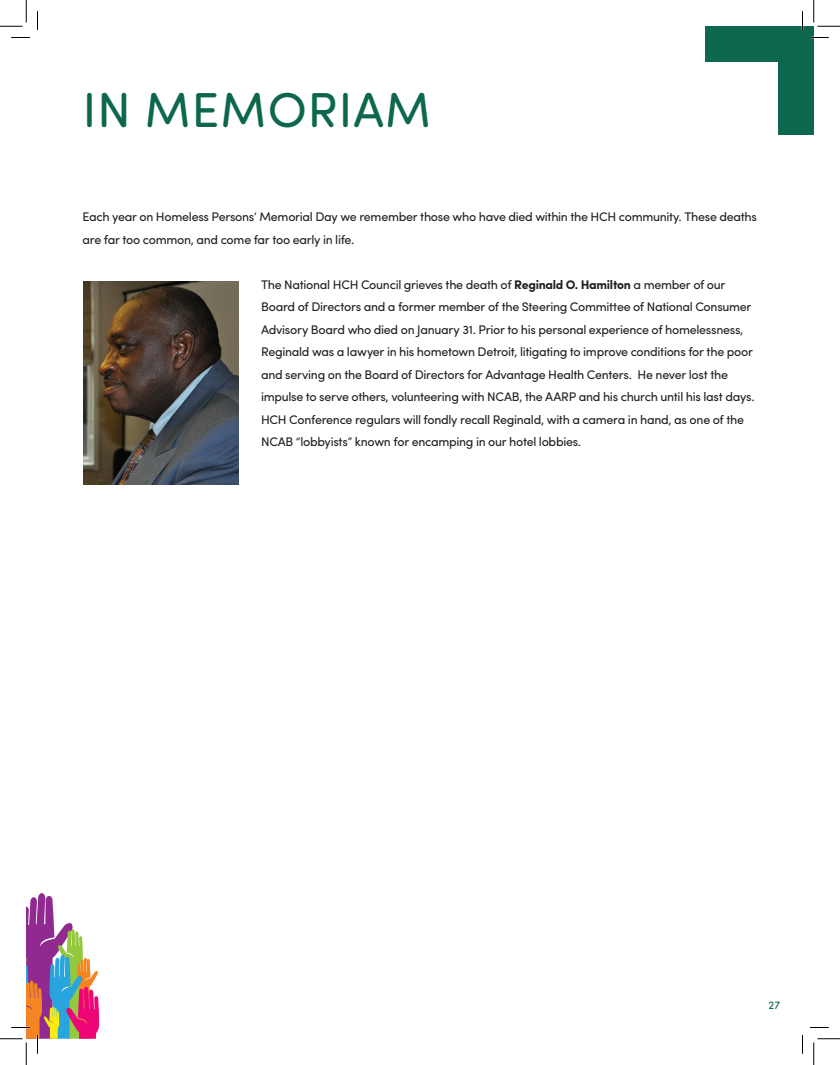
<style>
.page{position:relative;width:840px;height:1065px;background:#fff}
.page>*{position:absolute;margin:0;border:0;box-sizing:border-box;transform-origin:0 0}
.t1{font:49.25px "Sofia Pro Soft";letter-spacing:.02em;color:#0d664e}
.t2{font:12.5px/22.5px "Sofia Pro";letter-spacing:-.025em;color:#231f20}
.t3{font:11.25px "Sofia Pro Soft";color:#0d664e}
.s1{font-weight:700}
</style>
<div class="page">
<div style="left:779px;top:26px;width:35px;height:109px;background:#0d664e"></div>
<div style="left:705px;top:26px;width:109px;height:35px;background:#0d664e"></div>
<img style="left:83px;top:281px;width:156px;height:203px">
<svg style="left:11px;top:37px;width:19px;height:1px"></svg>
<svg style="left:810px;top:37px;width:19px;height:1px"></svg>
<svg style="left:810px;top:1027px;width:19px;height:1px"></svg>
<svg style="left:37px;top:11px;width:1px;height:19px"></svg>
<svg style="left:802px;top:11px;width:1px;height:19px"></svg>
<svg style="left:802px;top:1035px;width:1px;height:19px"></svg>
<svg style="left:0;top:0;width:27px;height:27px"></svg>
<svg style="left:0;top:893px;width:99px;height:172px"></svg>
<svg style="left:814px;top:0;width:26px;height:27px"></svg>
<svg style="left:814px;top:1039px;width:26px;height:26px"></svg>
<h1 class="t1" style="left:83px;top:77px;width:350px">IN MEMORIAM</h1>
<p class="t2" style="left:82px;top:205px;width:676px">Each year on Homeless Persons’ Memorial Day we remember those who have died within the HCH community. These deaths are far too common, and come far too early in life.</p>
<p class="t2" style="left:261px;top:272px;width:495px">The National HCH Council grieves the death of <span class="s1">Reginald O. Hamilton</span> a member of our Board of Directors and a former member of the Steering Committee of National Consumer Advisory Board who died on January 31. Prior to his personal experience of homelessness, Reginald was a lawyer in his hometown Detroit, litigating to improve conditions for the poor and serving on the Board of Directors for Advantage Health Centers. He never lost the impulse to serve others, volunteering with NCAB, the AARP and his church until his last days.<br>HCH Conference regulars will fondly recall Reginald, with a camera in hand, as one of the NCAB “lobbyists” known for encamping in our hotel lobbies.</p>
<p class="t3" style="left:769px;top:997px;width:13px">27</p>
</div>
